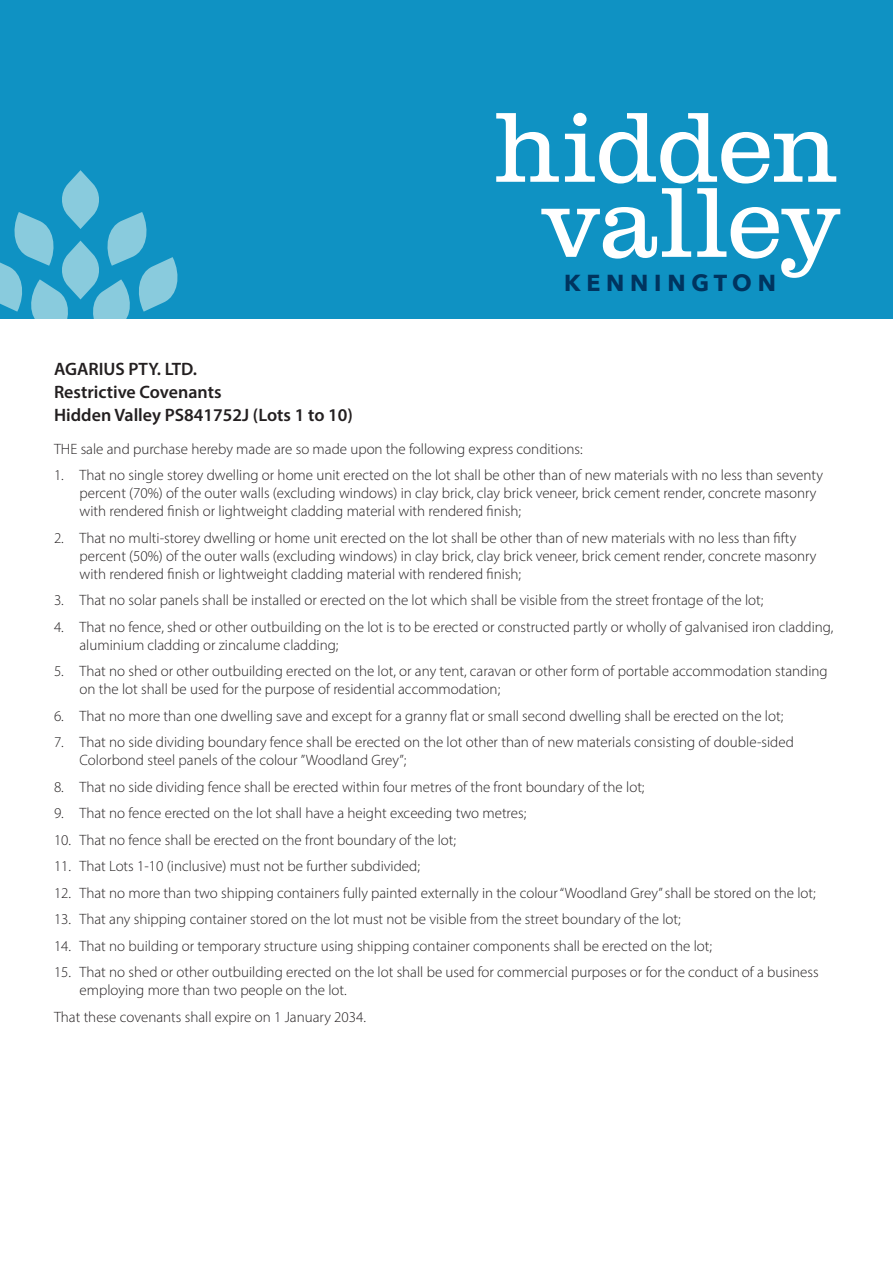
<style>
.page{position:relative;width:893px;height:1263px;background:#fff}
.page>*{position:absolute;margin:0;border:0;box-sizing:border-box;transform-origin:0 0}
.t1{font:300 102.9px/75px "Clarendon Com";letter-spacing:-.02em;color:#fff;text-align:center}
.t2{font:700 23.1px "Avenir Next";letter-spacing:.25em;color:#00345f}
.t3{font:600 18px/23px "Myriad Pro";color:#231f20}
.t4{font:300 15px/18px "Myriad Pro";color:#231f20}
</style>
<div class="page">
<div style="left:0;top:0;width:893px;height:319px;background:#0f92c3"></div>
<svg style="left:0;top:170px;width:177px;height:149px"></svg>
<h1 class="t1" style="left:493px;top:108px;width:347px">hidden valley</h1>
<h2 class="t2" style="left:564px;top:263px;width:213px">KENNINGTON</h2>
<p class="t3" style="left:54px;top:357px;width:300px">AGARIUS PTY. LTD.<br>Restrictive Covenants<br>Hidden Valley PS841752J (Lots 1 to 10)</p>
<p class="t4" style="left:54px;top:439px;width:530px">THE sale and purchase hereby made are so made upon the following express conditions:</p>
<p class="t4" style="left:80px;top:466px;width:745px;text-indent:-26px">1. That no single storey dwelling or home unit erected on the lot shall be other than of new materials with no less than seventy percent (70%) of the outer walls (excluding windows) in clay brick, clay brick veneer, brick cement render, concrete masonry with rendered finish or lightweight cladding material with rendered finish;</p>
<p class="t4" style="left:80px;top:528px;width:738px;text-indent:-26px">2. That no multi-storey dwelling or home unit erected on the lot shall be other than of new materials with no less than fifty percent (50%) of the outer walls (excluding windows) in clay brick, clay brick veneer, brick cement render, concrete masonry with rendered finish or lightweight cladding material with rendered finish;</p>
<p class="t4" style="left:54px;top:591px;width:711px">3. That no solar panels shall be installed or erected on the lot which shall be visible from the street frontage of the lot;</p>
<p class="t4" style="left:80px;top:617px;width:755px;text-indent:-26px">4. That no fence, shed or other outbuilding on the lot is to be erected or constructed partly or wholly of galvanised iron cladding, aluminium cladding or zincalume cladding;</p>
<p class="t4" style="left:80px;top:662px;width:750px;text-indent:-26px">5. That no shed or other outbuilding erected on the lot, or any tent, caravan or other form of portable accommodation standing on the lot shall be used for the purpose of residential accommodation;</p>
<p class="t4" style="left:54px;top:706px;width:731px">6. That no more than one dwelling save and except for a granny flat or small second dwelling shall be erected on the lot;</p>
<p class="t4" style="left:80px;top:733px;width:716px;text-indent:-26px">7. That no side dividing boundary fence shall be erected on the lot other than of new materials consisting of double-sided<br>Colorbond steel panels of the colour ”Woodland Grey”;</p>
<p class="t4" style="left:54px;top:777px;width:592px">8. That no side dividing fence shall be erected within four metres of the front boundary of the lot;</p>
<p class="t4" style="left:54px;top:804px;width:474px">9. That no fence erected on the lot shall have a height exceeding two metres;</p>
<p class="t4" style="left:54px;top:830px;width:404px">10. That no fence shall be erected on the front boundary of the lot;</p>
<p class="t4" style="left:54px;top:857px;width:367px">11. That Lots 1-10 (inclusive) must not be further subdivided;</p>
<p class="t4" style="left:54px;top:883px;width:763px">12. That no more than two shipping containers fully painted externally in the colour “Woodland Grey” shall be stored on the lot;</p>
<p class="t4" style="left:54px;top:910px;width:628px">13. That any shipping container stored on the lot must not be visible from the street boundary of the lot;</p>
<p class="t4" style="left:54px;top:936px;width:660px">14. That no building or temporary structure using shipping container components shall be erected on the lot;</p>
<p class="t4" style="left:80px;top:963px;width:741px;text-indent:-26px">15. That no shed or other outbuilding erected on the lot shall be used for commercial purposes or for the conduct of a business employing more than two people on the lot.</p>
<p class="t4" style="left:54px;top:1007px;width:314px">That these covenants shall expire on 1 January 2034.</p>
</div>
